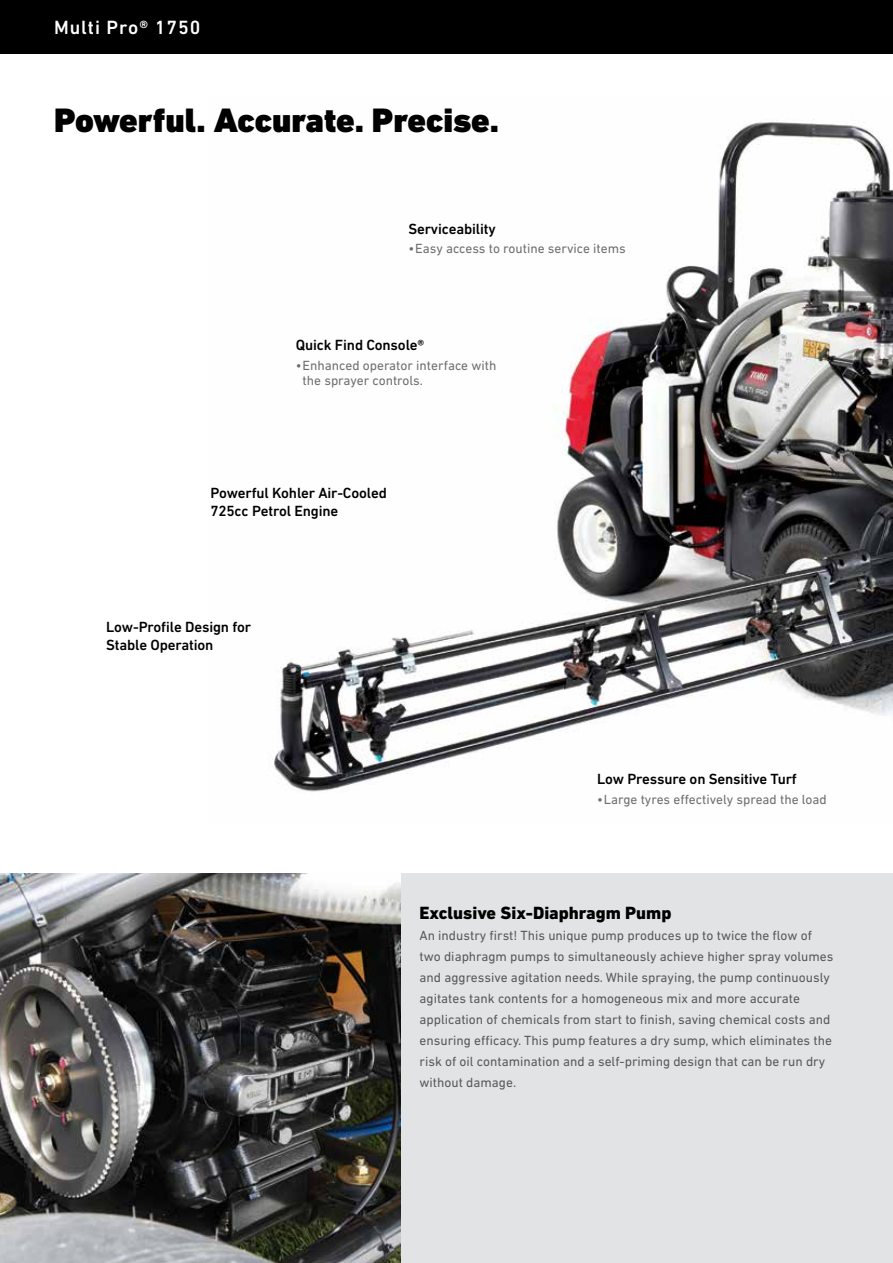
<style>
.page{position:relative;width:893px;height:1263px;background:#fff}
.page>*{position:absolute;margin:0;border:0;box-sizing:border-box;transform-origin:0 0}
.t1{font:900 34.5px "DIN Next LT Pro";color:#000}
.t2{font:500 19.5px "DIN Next LT Pro";letter-spacing:.05em;color:#fff}
.t3{font:800 18px "DIN Next LT Pro";color:#000}
.t4{font:500 15px/18px "DIN Next LT Pro";letter-spacing:-.01em;color:#000}
.t5{font:13.5px/21px "DIN Next LT Pro";color:#58595b}
.t6{font:13.5px/15px "DIN Next LT Pro";color:#6d6e71}
</style>
<div class="page">
<img style="left:274px;top:119px;width:619px;height:673px">
<div style="left:0;top:874px;width:893px;height:389px;background:#e2e3e4"></div>
<div style="left:0;top:0;width:893px;height:53px;background:#000"></div>
<img style="left:0;top:874px;width:400px;height:389px">
<h2 class="t2" style="left:54px;top:16px;width:148px">Multi Pro® 1750</h2>
<h1 class="t1" style="left:54px;top:99px;width:447px">Powerful. Accurate. Precise.</h1>
<p class="t4" style="left:408px;top:220px;width:89px">Serviceability</p>
<p class="t6" style="left:408px;top:241px;width:219px">•Easy access to routine service items</p>
<p class="t4" style="left:296px;top:336px;width:130px">Quick Find Console®</p>
<p class="t6" style="left:303px;top:357px;width:195px;text-indent:-7px">•Enhanced operator interface with the sprayer controls.</p>
<p class="t4" style="left:210px;top:484px;width:178px">Powerful Kohler Air-Cooled<br>725cc Petrol Engine</p>
<p class="t4" style="left:106px;top:618px;width:146px">Low-Profile Design for<br>Stable Operation</p>
<p class="t4" style="left:597px;top:770px;width:201px">Low Pressure on Sensitive Turf</p>
<p class="t6" style="left:597px;top:792px;width:231px">•Large tyres effectively spread the load</p>
<h3 class="t3" style="left:419px;top:902px;width:253px">Exclusive Six-Diaphragm Pump</h3>
<p class="t5" style="left:419px;top:924px;width:415px">An industry first! This unique pump produces up to twice the flow of two diaphragm pumps to simultaneously achieve higher spray volumes and aggressive agitation needs. While spraying, the pump continuously agitates tank contents for a homogeneous mix and more accurate application of chemicals from start to finish, saving chemical costs and ensuring efficacy. This pump features a dry sump, which eliminates the risk of oil contamination and a self-priming design that can be run dry without damage.</p>
</div>
